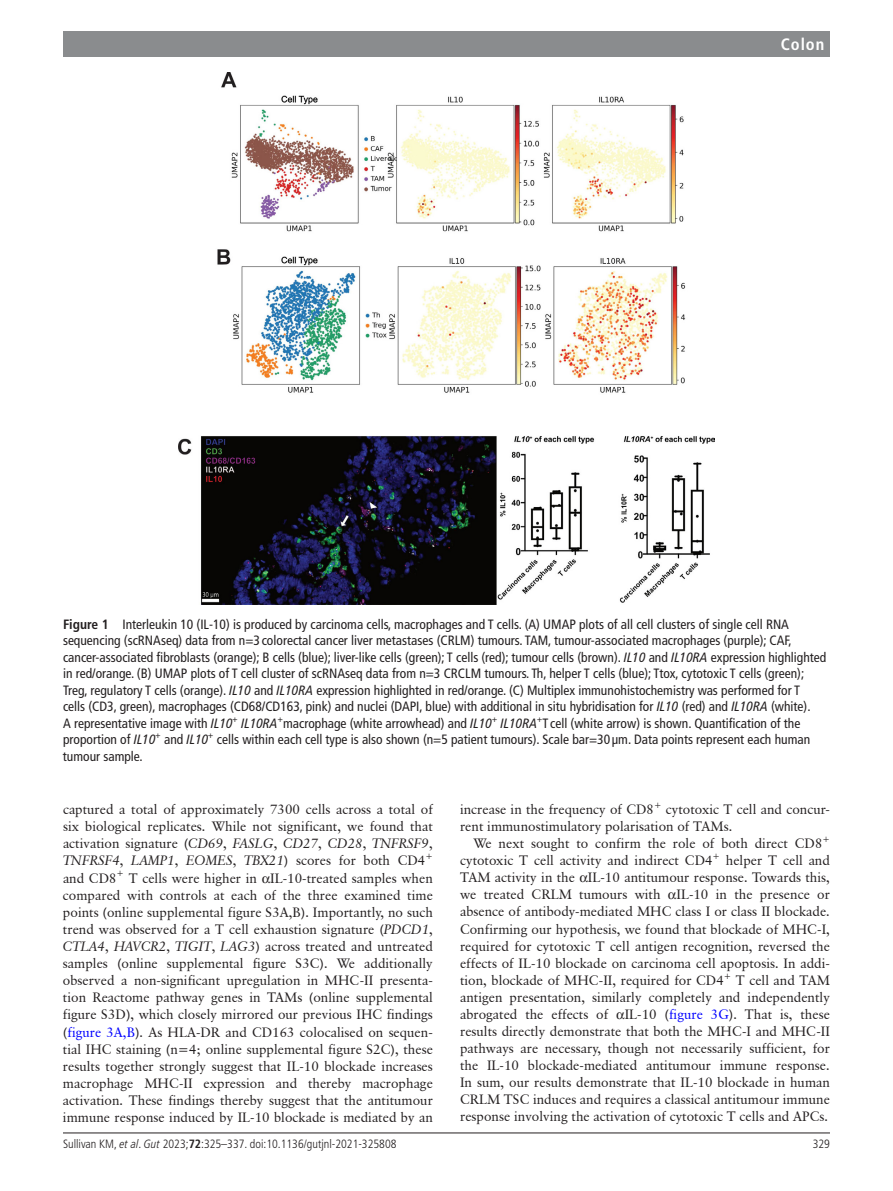
<style>
.page{position:relative;width:893px;height:1191px;background:#fff}
.page>*{position:absolute;margin:0;border:0;box-sizing:border-box;transform-origin:0 0}
.t1{font:700 condensed 16.5px "Frutiger LT Pro";letter-spacing:.055em;color:#fff}
.t2{font:13.5px/17.1px "Classical Garamond BT";color:#231f20;text-align:justify}
.t3{font:condensed 13.5px/16.5px "Frutiger LT Pro";color:#231f20}
.t4{font:300 condensed 12px "Frutiger LT Pro";color:#231f20}
.t5{font:italic condensed 9px "Frutiger LT Pro";color:#231f20}
.t6{font:9px "Classical Garamond BT";color:#231f20}
.s1{font-weight:700}
.s2{font-style:italic}
.s3{color:#00f}
</style>
<div class="page">
<hr style="left:63px;top:1132px;width:767px;height:1px;background:#231f20">
<div style="left:63px;top:31px;width:767px;height:25px;background:#8a8c8e"></div>
<img style="left:178px;top:72px;width:537px;height:532px">
<p class="t1" style="left:781px;top:34px;width:45px">Colon</p>
<p class="t3" style="left:63px;top:616px;width:765px"><span class="s1">Figure 1</span> Interleukin 10 (IL-10) is produced by carcinoma cells, macrophages and T cells. (A) UMAP plots of all cell clusters of single cell RNA sequencing (scRNAseq) data from n=3 colorectal cancer liver metastases (CRLM) tumours. TAM, tumour-associated macrophages (purple); CAF, cancer-associated fibroblasts (orange); B cells (blue); liver-like cells (green); T cells (red); tumour cells (brown). <span class="s2">IL10</span> and <span class="s2">IL10RA</span> expression highlighted in red/orange. (B) UMAP plots of T cell cluster of scRNAseq data from n=3 CRCLM tumours. Th, helper T cells (blue); Ttox, cytotoxic T cells (green); Treg, regulatory T cells (orange). <span class="s2">IL10</span> and <span class="s2">IL10RA</span> expression highlighted in red/orange. (C) Multiplex immunohistochemistry was performed for T<br>cells (CD3, green), macrophages (CD68/CD163, pink) and nuclei (DAPI, blue) with additional in situ hybridisation for <span class="s2">IL10</span> (red) and <span class="s2">IL10RA</span> (white).<br>A representative image with <span class="s2">IL10</span><sup>+</sup> <span class="s2">IL10RA</span> macrophage (white arrowhead) and <span class="s2">IL10</span></p>
<p class="t5" style="left:278px;top:713px;width:7px">+</p>
<p class="t5" style="left:492px;top:713px;width:7px">+</p>
<p class="t3" style="left:501px;top:715px;width:301px"><span class="s2">IL10RA</span> T cell (white arrow) is shown. Quantification of the</p>
<p class="t5" style="left:537px;top:713px;width:7px">+</p>
<p class="t3" style="left:63px;top:731px;width:147px">proportion of <span class="s2">IL10</span><sup>+</sup> and <span class="s2">IL10</span></p>
<p class="t5" style="left:208px;top:729px;width:7px">+</p>
<p class="t3" style="left:217px;top:731px;width:595px">cells within each cell type is also shown (n=5 patient tumours). Scale bar=30 µm. Data points represent each human</p>
<p class="t3" style="left:63px;top:748px;width:81px">tumour sample.</p>
<p class="t2" style="left:63px;top:800px;width:371px">captured a total of approximately 7300 cells across a total of six biological replicates. While not significant, we found that activation signature (<span class="s2">CD69</span>, <span class="s2">FASLG</span>, <span class="s2">CD27</span>, <span class="s2">CD28</span>, <span class="s2">TNFRSF9</span>, <span class="s2">TNFRSF4</span>, <span class="s2">LAMP1</span>, <span class="s2">EOMES</span>, <span class="s2">TBX21</span>) scores for both CD4</p>
<p class="t6" style="left:425px;top:850px;width:9px">+</p>
<p class="t2" style="left:63px;top:869px;width:55px">and CD8</p>
<p class="t6" style="left:117px;top:867px;width:9px">+</p>
<p class="t2" style="left:63px;top:869px;width:371px;text-indent:66px">T cells were higher in IL-10-treated samples when compared with controls at each of the three examined time points (online supplemental figure S3A,B). Importantly, no such trend was observed for a T cell exhaustion signature (<span class="s2">PDCD1</span>, <span class="s2">CTLA4</span>, <span class="s2">HAVCR2</span>, <span class="s2">TIGIT</span>, <span class="s2">LAG3</span>) across treated and untreated samples (online supplemental figure S3C). We additionally observed a non-significant upregulation in MHC-II presenta&shy;tion Reactome pathway genes in TAMs (online supplemental figure S3D), which closely mirrored our previous IHC findings (<span class="s3">figure 3A,B</span>). As HLA-DR and CD163 colocalised on sequen&shy;tial IHC staining (n=4; online supplemental figure S2C), these results together strongly suggest that IL-10 blockade increases macrophage MHC-II expression and thereby macrophage activation. These findings thereby suggest that the antitumour immune response induced by IL-10 blockade is mediated by an</p>
<p class="t2" style="left:460px;top:800px;width:195px">increase in the frequency of CD8</p>
<p class="t6" style="left:654px;top:799px;width:9px">+</p>
<p class="t2" style="left:460px;top:800px;width:371px;text-indent:206px">cytotoxic T cell and concur&shy;rent immunostimulatory polarisation of TAMs.</p>
<p class="t2" style="left:460px;top:834px;width:371px;text-indent:13px">We next sought to confirm the role of both direct CD8<sup>+ </sup>cytotoxic T cell activity and indirect CD4<sup>+</sup> helper T cell and TAM activity in the IL-10 antitumour response. Towards this, we treated CRLM tumours with IL-10 in the presence or absence of antibody-mediated MHC class I or class II blockade.<br>Confirming our hypothesis, we found that blockade of MHC-I, required for cytotoxic T cell antigen recognition, reversed the effects of IL-10 blockade on carcinoma cell apoptosis. In addi&shy;tion, blockade of MHC-II, required for CD4<sup>+</sup> T cell and TAM antigen presentation, similarly completely and independently abrogated the effects of IL-10 (<span class="s3">figure 3G</span>). That is, these results directly demonstrate that both the MHC-I and MHC-II pathways are necessary, though not necessarily sufficient, for the IL-10 blockade-mediated antitumour immune response.<br>In sum, our results demonstrate that IL-10 blockade in human CRLM TSC induces and requires a classical antitumour immune response involving the activation of cytotoxic T cells and APCs.</p>
<p class="t4" style="left:63px;top:1136px;width:335px">Sullivan KM, <span class="s2">et al</span>. <span class="s2">Gut</span> 2023;<span class="s1">72</span>:325–337. doi:10.1136/gutjnl-2021-325808</p>
<p class="t4" style="left:813px;top:1136px;width:19px">329</p>
</div>
